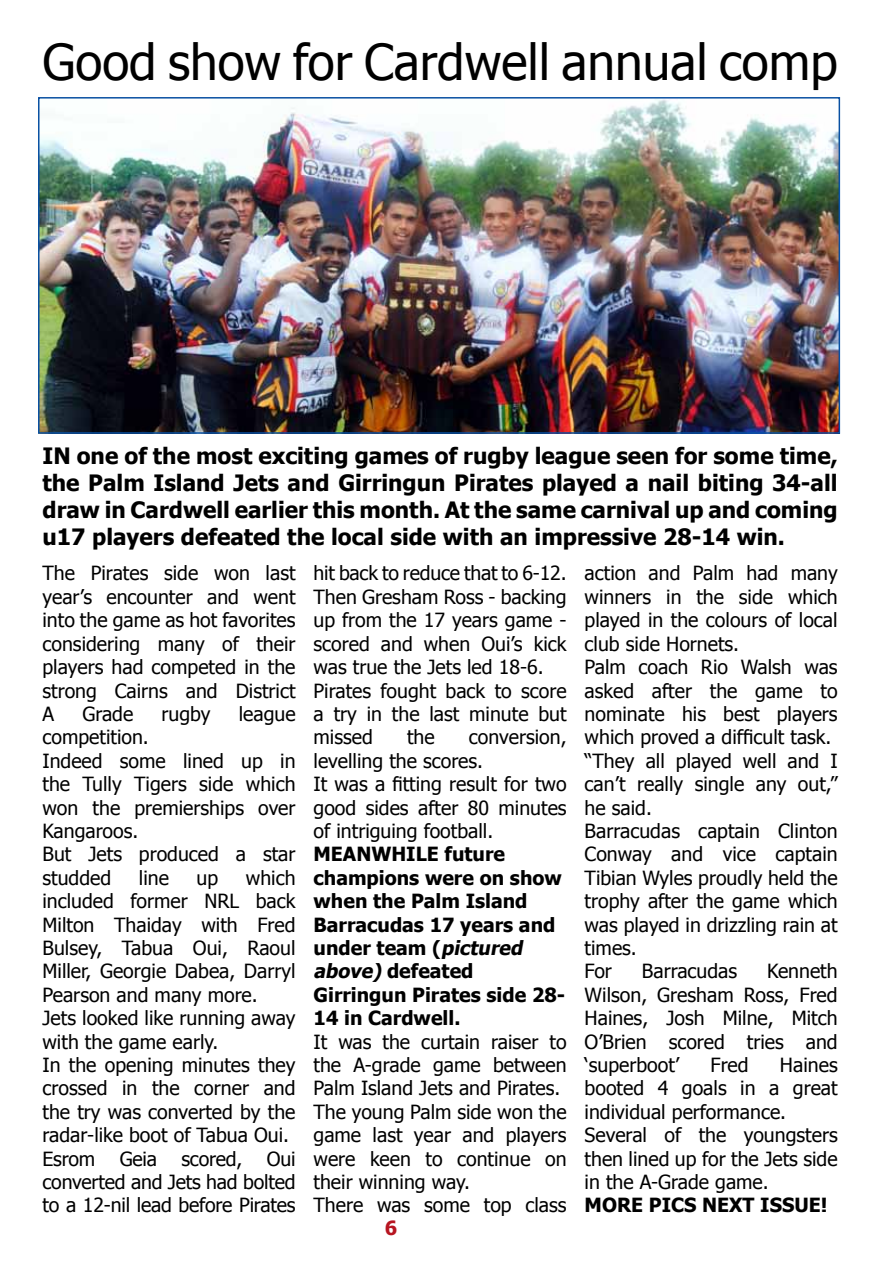
<style>
.page{position:relative;width:893px;height:1263px;background:#fff}
.page>*{position:absolute;margin:0;border:0;box-sizing:border-box;transform-origin:0 0}
.t1{font:49.5px "Tahoma";color:#000}
.t2{font:700 22.5px/27px "Tahoma";color:#000;text-align:justify}
.t3{font:19.5px/23.4px "Tahoma";color:#000}
.t4{font:700 19.5px/23.4px "Tahoma";color:#000}
.t5{font:700 19.5px "Tahoma";color:#b71521}
.s1{font-style:italic}
</style>
<div class="page">
<img style="left:41px;top:100px;width:796px;height:331px">
<div style="left:38px;top:97px;width:802px;height:337px;border:2px solid #0950a2"></div>
<h1 class="t1" style="left:43px;top:29px;width:797px">Good show for Cardwell annual comp</h1>
<p class="t2" style="left:43px;top:441px;width:797px">IN one of the most exciting games of rugby league seen for some time, the Palm Island Jets and Girringun Pirates played a nail biting 34-all draw in Cardwell earlier this month. At the same carnival up and coming u17 players defeated the local side with an impressive 28-14 win.</p>
<p class="t3" style="left:43px;top:561px;width:255px;text-align:justify">The Pirates side won last year’s encounter and went into the game as hot favorites considering many of their players had competed in the strong Cairns and District A</p>
<p class="t3" style="left:82px;top:701px;width:52px">Grade</p>
<p class="t3" style="left:161px;top:701px;width:51px">rugby</p>
<p class="t3" style="left:239px;top:701px;width:58px">league</p>
<p class="t3" style="left:43px;top:725px;width:255px">competition.<br>Indeed some lined up in the Tully Tigers side which won the premierships over<br>Kangaroos.<br>But Jets produced a star studded</p>
<p class="t3" style="left:43px;top:865px;width:255px;text-indent:203px">which included former NRL back<br>Milton Thaiday with Fred<br>Bulsey, Tabua Oui, Raoul<br>Miller, Georgie Dabea, Darryl<br>Pearson and many more.<br>Jets looked like running away with the game early.<br>In the opening minutes they crossed in the corner and the try was converted by the radar-like boot of Tabua Oui.<br>Esrom</p>
<p class="t3" style="left:139px;top:865px;width:32px">line</p>
<p class="t3" style="left:197px;top:865px;width:23px">up</p>
<p class="t3" style="left:120px;top:1146px;width:39px">Geia</p>
<p class="t3" style="left:181px;top:1146px;width:62px">scored,</p>
<p class="t3" style="left:43px;top:1146px;width:255px;text-align:justify;text-indent:224px">Oui converted and Jets had bolted to a 12-nil lead before Pirates</p>
<p class="t3" style="left:314px;top:561px;width:255px">hit back to reduce that to 6-12.<br>Then Gresham Ross - backing up from the 17 years game - scored and when Oui’s kick was true the Jets led 18-6.<br>Pirates fought back to score a try in the last minute but missed</p>
<p class="t3" style="left:407px;top:725px;width:29px">the</p>
<p class="t3" style="left:314px;top:725px;width:255px;text-indent:155px">conversion, levelling the scores.<br>It was a fitting result for two good sides after 80 minutes of intriguing football.</p>
<p class="t4" style="left:314px;top:841px;width:253px">MEANWHILE future champions were on show when the Palm Island<br>Barracudas 17 years and under team (<span class="s1">pictured above)</span> defeated<br>Girringun Pirates side 28-<br>14 in Cardwell.</p>
<p class="t3" style="left:314px;top:1029px;width:255px">It was the curtain raiser to the A-grade game between<br>Palm Island Jets and Pirates.<br>The young Palm side won the game last year and players were keen to continue on their winning way.<br>There was some top class</p>
<p class="t5" style="left:385px;top:1214px;width:14px">6</p>
<p class="t3" style="left:585px;top:561px;width:255px">action and Palm had many winners in the side which played in the colours of local club side Hornets.<br>Palm coach Rio Walsh was asked after the game to nominate his best players which proved a difficult task. “They all played well and I can’t really single any out,” he said.<br>Barracudas captain Clinton<br>Conway and vice captain<br>Tibian Wyles proudly held the trophy after the game which was played in drizzling rain at times.<br>For</p>
<p class="t3" style="left:585px;top:959px;width:255px;text-align:justify;text-indent:182px">Kenneth Wilson, Gresham Ross, Fred Haines, Josh Milne, Mitch O’Brien scored tries and ‘superboot’</p>
<p class="t3" style="left:642px;top:959px;width:97px">Barracudas</p>
<p class="t3" style="left:710px;top:1052px;width:40px">Fred</p>
<p class="t3" style="left:585px;top:1052px;width:255px;text-indent:195px">Haines booted 4 goals in a great individual performance.<br>Several of the youngsters then lined up for the Jets side in the A-Grade game.</p>
<p class="t4" style="left:585px;top:1192px;width:244px">MORE PICS NEXT ISSUE!</p>
</div>
